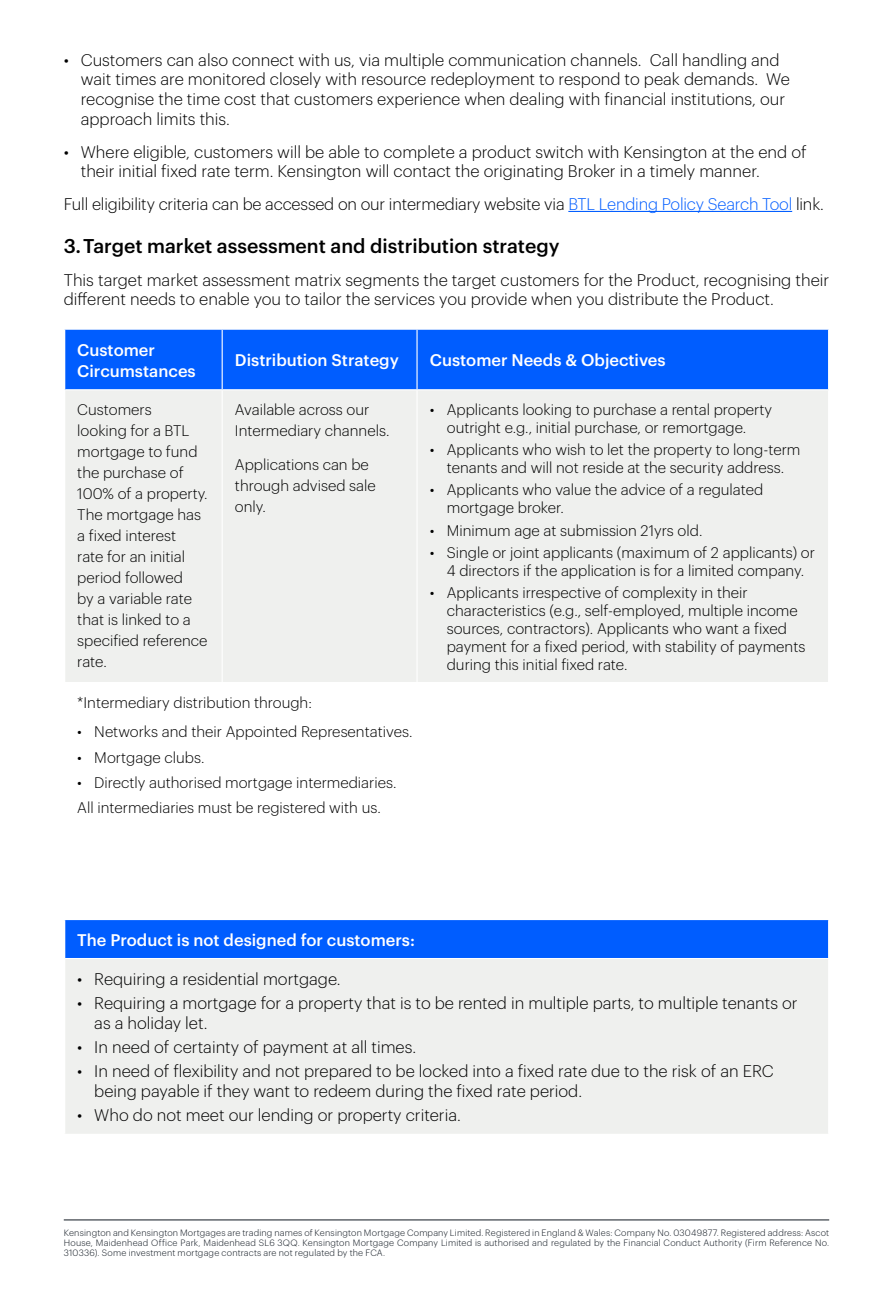
<style>
.page{position:relative;width:893px;height:1297px;background:#fff}
.page>*{position:absolute;margin:0;border:0;box-sizing:border-box;transform-origin:0 0}
.t1{font:500 19.5px "Graphik LC";color:#000}
.t2{font:300 16.5px/19.8px "Graphik LC";color:#000}
.t3{font:500 16.5px/21px "Graphik LC";color:#fff}
.t4{font:300 15px/21px "Graphik LC";color:#000}
.t5{font:300 9px/9.9px "Graphik LC";letter-spacing:.015em;color:#101821;text-align:justify}
.s1{color:#005dff}
</style>
<div class="page">
<hr style="left:568px;top:211px;width:224px;height:1px;background:#005dff">
<div style="left:65px;top:330px;width:763px;height:59px;background:#005dff"></div>
<div style="left:65px;top:390px;width:763px;height:292px;background:#eff0ee"></div>
<hr style="left:222px;top:330px;width:1px;height:59px;background:#fff">
<hr style="left:416px;top:330px;width:2px;height:59px;background:#fff">
<hr style="left:222px;top:390px;width:1px;height:292px;background:#fff">
<hr style="left:416px;top:390px;width:2px;height:292px;background:#fff">
<div style="left:65px;top:919px;width:764px;height:39px;background:#005dff"></div>
<div style="left:65px;top:958px;width:764px;height:176px;background:#eff0ee"></div>
<hr style="left:64px;top:919px;width:765px;height:1px;background:#fff">
<hr style="left:828px;top:920px;width:1px;height:38px;background:#fff">
<hr style="left:65px;top:958px;width:764px;height:1px;background:#fff">
<hr style="left:828px;top:959px;width:1px;height:175px;background:#fff">
<hr style="left:64px;top:1220px;width:765px;height:1px;background:#101821">
<p class="t2" style="left:81px;top:48px;width:711px;text-indent:-17px">• Customers can also connect with us, via multiple communication channels. Call handling and wait times are monitored closely with resource redeployment to respond to peak demands. We recognise the time cost that customers experience when dealing with financial institutions, our approach limits this.</p>
<p class="t2" style="left:81px;top:140px;width:727px;text-indent:-17px">• Where eligible, customers will be able to complete a product switch with Kensington at the end of their initial fixed rate term. Kensington will contact the originating Broker in a timely manner.</p>
<p class="t2" style="left:64px;top:193px;width:762px">Full eligibility criteria can be accessed on our intermediary website via <span class="s1">BTL Lending Policy Search Tool</span> link.</p>
<p class="t1" style="left:64px;top:231px;width:497px">3.Target market assessment and distribution strategy</p>
<p class="t2" style="left:64px;top:268px;width:767px">This target market assessment matrix segments the target customers for the Product, recognising their different needs to enable you to tailor the services you provide when you distribute the Product.</p>
<p class="t3" style="left:77px;top:338px;width:120px">Customer<br>Circumstances</p>
<p class="t3" style="left:235px;top:348px;width:165px">Distribution Strategy</p>
<p class="t3" style="left:430px;top:348px;width:237px">Customer Needs &amp; Objectives</p>
<p class="t4" style="left:77px;top:398px;width:132px">Customers<br>looking for a BTL mortgage to fund the purchase of<br>100% of a property.<br>The mortgage has a fixed interest<br>rate for an initial period followed<br>by a variable rate that is linked to a specified reference rate.</p>
<p class="t4" style="left:235px;top:398px;width:156px">Available across our<br>Intermediary channels.</p>
<p class="t4" style="left:430px;top:399px;width:344px;line-height:18px;text-align:center">• Applicants looking to purchase a rental property outright e.g., initial purchase, or remortgage.</p>
<p class="t4" style="left:430px;top:439px;width:372px;line-height:18px;text-align:center">• Applicants who wish to let the property to long-term tenants and will not reside at the security address.</p>
<p class="t4" style="left:447px;top:480px;width:318px;line-height:18px;text-indent:-17px">• Applicants who value the advice of a regulated mortgage broker.</p>
<p class="t4" style="left:430px;top:518px;width:274px">• Minimum age at submission 21yrs old.</p>
<p class="t4" style="left:430px;top:542px;width:387px;line-height:18px;text-align:center">• Single or joint applicants (maximum of 2 applicants) or<br>4 directors if the application is for a limited company.</p>
<p class="t4" style="left:447px;top:582px;width:360px;line-height:18px;text-indent:-17px">• Applicants irrespective of complexity in their characteristics (e.g., self-employed, multiple income sources, contractors). Applicants who want a fixed payment for a fixed period, with stability of payments during this initial fixed rate.</p>
<p class="t4" style="left:235px;top:452px;width:142px">Applications can be through advised sale only.</p>
<p class="t4" style="left:77px;top:691px;width:236px">*Intermediary distribution through:</p>
<p class="t4" style="left:77px;top:720px;width:337px">• Networks and their Appointed Representatives.</p>
<p class="t4" style="left:77px;top:745px;width:129px">• Mortgage clubs.</p>
<p class="t4" style="left:77px;top:769px;width:321px;line-height:25.2px">• Directly authorised mortgage intermediaries.<br>All intermediaries must be registered with us.</p>
<p class="t3" style="left:77px;top:928px;width:339px">The Product is not designed for customers:</p>
<p class="t2" style="left:77px;top:968px;width:265px">• Requiring a residential mortgage.</p>
<p class="t2" style="left:94px;top:992px;width:705px;text-indent:-17px">• Requiring a mortgage for a property that is to be rented in multiple parts, to multiple tenants or as a holiday let.</p>
<p class="t2" style="left:77px;top:1035px;width:340px">• In need of certainty of payment at all times.</p>
<p class="t2" style="left:94px;top:1060px;width:681px;text-indent:-17px">• In need of flexibility and not prepared to be locked into a fixed rate due to the risk of an ERC being payable if they want to redeem during the fixed rate period.</p>
<p class="t2" style="left:77px;top:1103px;width:385px">• Who do not meet our lending or property criteria.</p>
<p class="t5" style="left:64px;top:1227px;width:767px">Kensington and Kensington Mortgages are trading names of Kensington Mortgage Company Limited. Registered in England &amp; Wales: Company No. 03049877. Registered address: Ascot House, Maidenhead Office Park, Maidenhead SL6 3QQ. Kensington Mortgage Company Limited is authorised and regulated by the Financial Conduct Authority (Firm Reference No.<br>310336). Some investment mortgage contracts are not regulated by the FCA.</p>
</div>
